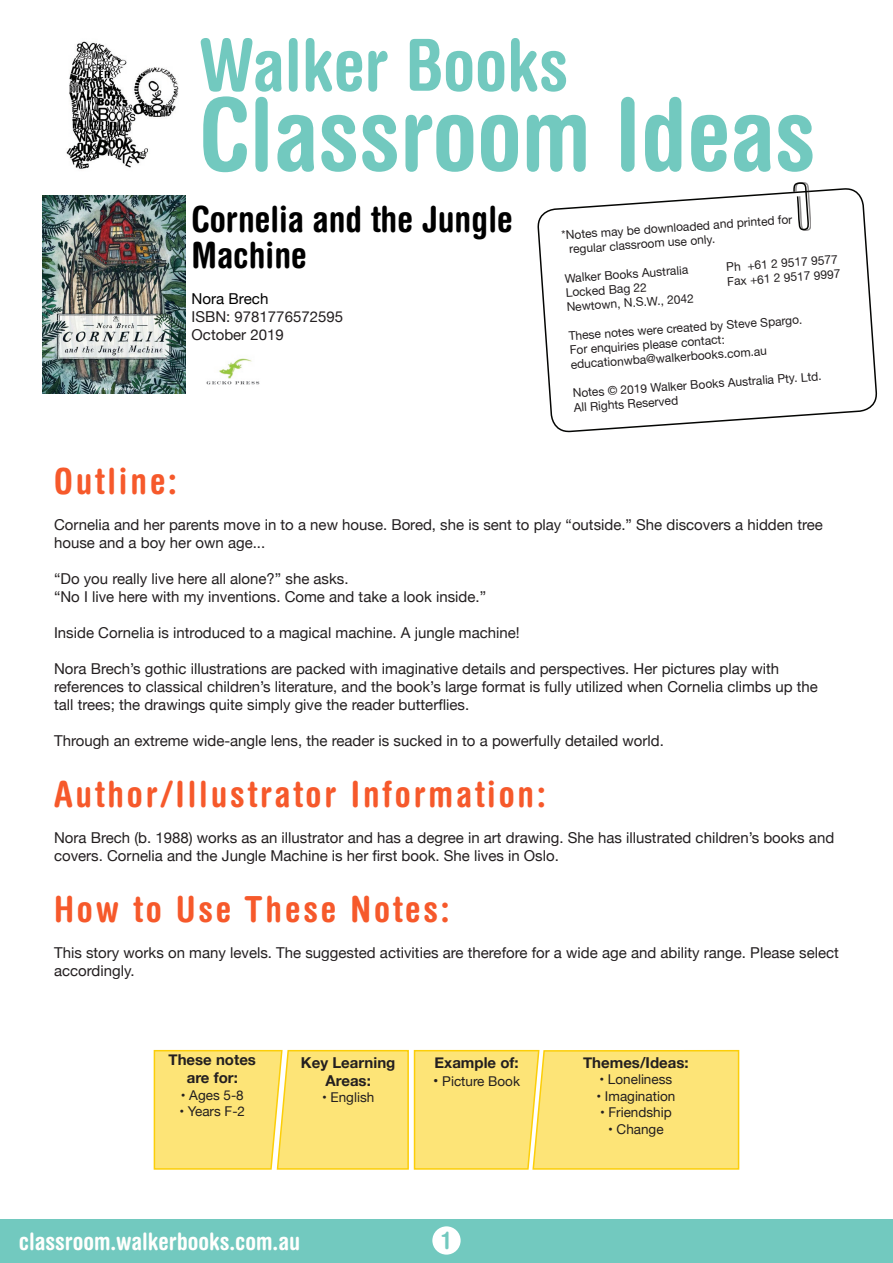
<style>
.page{position:relative;width:893px;height:1263px;background:#fff}
.page>*{position:absolute;margin:0;border:0;box-sizing:border-box;transform-origin:0 0}
.t1{font:700 condensed 100.5px "Helvetica Rounded";color:#72c9bf}
.t2{font:700 condensed 72px "Helvetica Rounded";color:#72c9bf}
.t3{font:700 condensed 36px "Helvetica Rounded";letter-spacing:.08em;color:#f6592b}
.t4{font:700 condensed 36px/36px "Helvetica Rounded";color:#000}
.t5{font:700 condensed 24px "Helvetica Rounded";color:#fffffd}
.t6{font:700 condensed 24px "Helvetica Rounded";color:#72c9bf}
.t7{font:15px/18px "Helvetica Neue";color:#231f20}
.t8{font:700 15px/18px "Helvetica Neue";color:#231f20;text-align:center}
.t9{font:15px "Helvetica Neue";color:#000}
.t10{font:13.5px "Helvetica Neue";color:#231f20}
.t11{font:12px/14.4px "Helvetica Neue";color:#231f20}
.s1{font-size:15px}
</style>
<div class="page">
<div style="left:0;top:1219px;width:893px;height:44px;background:#72c9bf"></div>
<img style="left:66px;top:41px;width:113px;height:128px">
<svg style="left:153px;top:1049px;width:587px;height:121px;background:#fce377"></svg>
<svg style="left:537px;top:188px;width:340px;height:245px"></svg>
<div style="left:795px;top:182px;width:16px;height:48px;background:#231f20;opacity:.5"></div>
<svg style="left:792px;top:182px;width:17px;height:50px"></svg>
<div style="left:432px;top:1226px;width:29px;height:28px;background:#fff;border-radius:50%"></div>
<img style="left:43px;top:196px;width:142px;height:197px">
<img style="left:206px;top:358px;width:54px;height:27px">
<h2 class="t2" style="left:199px;top:21px;width:371px">Walker Books</h2>
<h1 class="t1" style="left:199px;top:74px;width:618px">Classroom Ideas</h1>
<p class="t4" style="left:192px;top:201px;width:322px">Cornelia and the Jungle<br>Machine</p>
<p class="t9" style="left:192px;top:288px;width:78px">Nora Brech</p>
<p class="t7" style="left:192px;top:309px;width:153px">ISBN: 9781776572595</p>
<p class="t7" style="left:192px;top:327px;width:94px">October 2019</p>
<p class="t11" style="left:561px;top:229px;width:233px;rotate:-4deg">*Notes may be downloaded and printed for</p>
<p class="t11" style="left:569px;top:243px;width:148px;rotate:-4deg">regular classroom use only.</p>
<p class="t11" style="left:564px;top:272px;width:125px;rotate:-4deg">Walker Books Australia</p>
<p class="t11" style="left:726px;top:260px;width:113px;rotate:-4deg">Ph +61 2 9517 9577</p>
<p class="t11" style="left:727px;top:275px;width:115px;rotate:-4deg">Fax +61 2 9517 9997</p>
<p class="t11" style="left:565px;top:286px;width:83px;rotate:-4deg">Locked Bag 22</p>
<p class="t11" style="left:566px;top:300px;width:129px;rotate:-4deg">Newtown, N.S.W., 2042</p>
<p class="t11" style="left:568px;top:329px;width:236px;rotate:-4deg">These notes were created by Steve Spargo.<br>For enquiries please contact: educationwba@walkerbooks.com.au</p>
<p class="t11" style="left:572px;top:387px;width:251px;rotate:-4deg">Notes © 2019 Walker Books Australia Pty. Ltd.</p>
<p class="t11" style="left:573px;top:401px;width:106px;rotate:-4deg">All Rights Reserved</p>
<p class="t3" style="left:54px;top:459px;width:124px">Outline:</p>
<p class="t7" style="left:54px;top:516px;width:770px">Cornelia and her parents move in to a new house. Bored, she is sent to play “outside.” She discovers a hidden tree house and a boy her own age...</p>
<p class="t7" style="left:54px;top:570px;width:296px">“Do you really live here all alone?” she asks.</p>
<p class="t7" style="left:54px;top:588px;width:434px">“No I live here with my inventions. Come and take a look inside.”</p>
<p class="t7" style="left:54px;top:624px;width:467px">Inside Cornelia is introduced to a magical machine. A jungle machine!</p>
<p class="t7" style="left:54px;top:660px;width:765px">Nora Brech’s gothic illustrations are packed with imaginative details and perspectives. Her pictures play with references to classical children’s literature, and the book’s large format is fully utilized when Cornelia climbs up the tall trees; the drawings quite simply give the reader butterflies.</p>
<p class="t7" style="left:54px;top:732px;width:611px">Through an extreme wide-angle lens, the reader is sucked in to a powerfully detailed world.</p>
<p class="t3" style="left:54px;top:772px;width:493px">Author/Illustrator Information:</p>
<p class="t7" style="left:54px;top:830px;width:782px">Nora Brech (b. 1988) works as an illustrator and has a degree in art drawing. She has illustrated children’s books and covers. Cornelia and the Jungle Machine is her first book. She lives in Oslo.</p>
<p class="t3" style="left:54px;top:887px;width:397px">How to Use These Notes:</p>
<p class="t7" style="left:54px;top:945px;width:786px">This story works on many levels. The suggested activities are therefore for a wide age and ability range. Please select accordingly.</p>
<p class="t8" style="left:169px;top:1051px;width:89px">These notes</p>
<p class="t8" style="left:187px;top:1069px;width:53px">are for:</p>
<p class="t10" style="left:181px;top:1085px;width:64px">• Ages 5-8</p>
<p class="t10" style="left:179px;top:1101px;width:67px">• Years F-2</p>
<p class="t8" style="left:301px;top:1053px;width:96px">Key Learning<br>Areas:</p>
<p class="t10" style="left:322px;top:1087px;width:54px">• English</p>
<p class="t8" style="left:435px;top:1053px;width:86px">Example of:</p>
<p class="t10" style="left:433px;top:1071px;width:88px"><span class="s1">•</span> Picture Book</p>
<h3 class="t5" style="left:19px;top:1226px;width:283px">classroom.walkerbooks.com.au</h3>
<p class="t6" style="left:442px;top:1226px;width:9px">1</p>
<p class="t8" style="left:583px;top:1053px;width:107px">Themes/Ideas:</p>
<p class="t10" style="left:599px;top:1069px;width:74px">• Loneliness</p>
<p class="t10" style="left:596px;top:1086px;width:80px">• Imagination</p>
<p class="t10" style="left:600px;top:1102px;width:73px">• Friendship</p>
<p class="t10" style="left:608px;top:1119px;width:57px">• Change</p>
</div>
